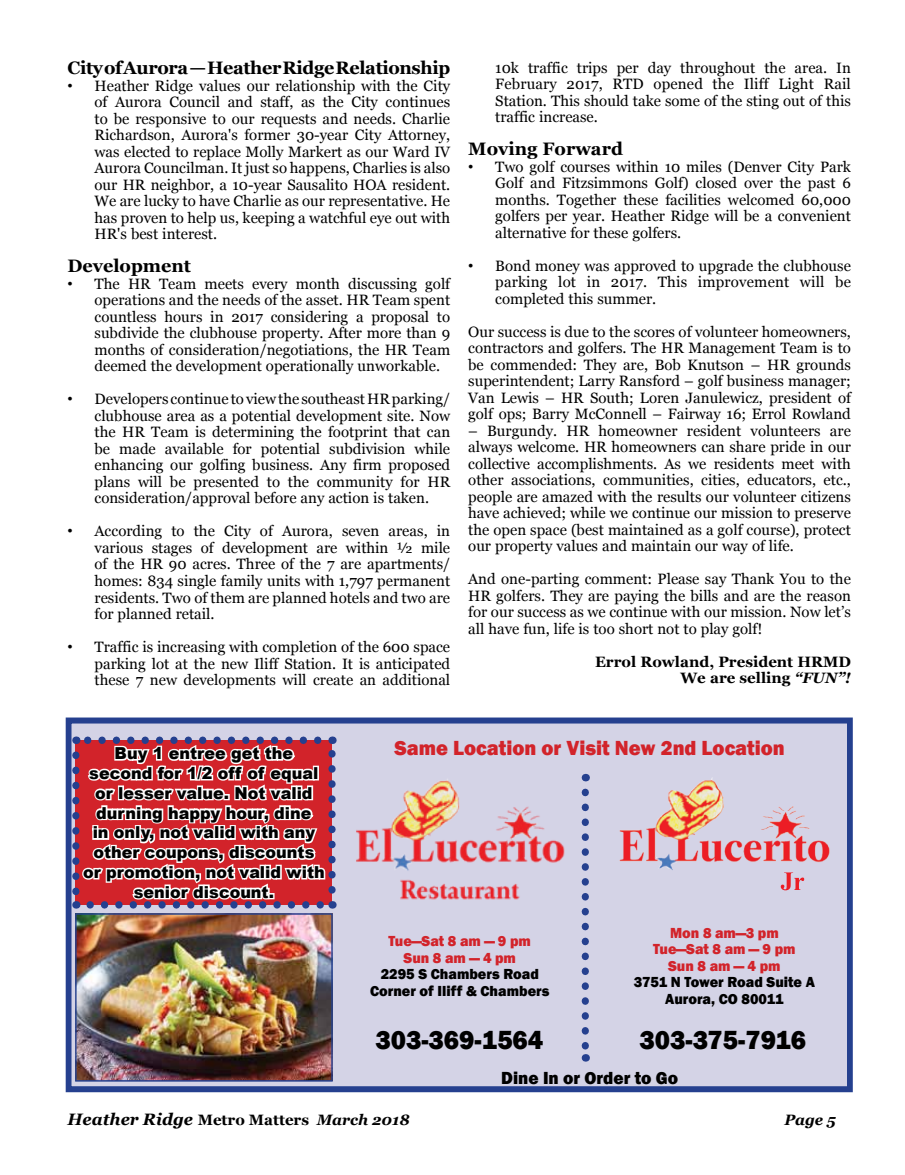
<style>
.page{position:relative;width:905px;height:1175px;background:#fff}
.page>*{position:absolute;margin:0;border:0;box-sizing:border-box;transform-origin:0 0}
.t1{font:800 27px "Franklin Gothic";color:#000}
.t2{font:800 21px "Franklin Gothic";color:#d2232a}
.t3{font:700 18px "Georgia";letter-spacing:-.02em;color:#000}
.t4{font:700 18px "Georgia";color:#000}
.t5{font:800 18px "Franklin Gothic";color:#000}
.t6{font:900 16.5px/19.8px "Arial";color:#000;text-align:center}
.t7{font:italic 700 16.5px "Georgia";color:#000}
.t8{font:15px/16.5px "Georgia";color:#000;text-align:justify}
.t9{font:800 15px/16.5px "Franklin Gothic";color:#000;text-align:center}
.t10{font:800 15px/16.5px "Franklin Gothic";color:#d2232a;text-align:center}
.t11{font:700 15px/16.5px "Georgia";color:#000;text-align:right}
.t12{font:italic 700 15px "Georgia";color:#000}
.s1{font-family:"Arial"}
.s2{font-style:italic}
.s3{font-style:normal;font-size:15px}
.s4{font-size:15px}
</style>
<div class="page">
<div style="left:69px;top:720px;width:780px;height:369px;background:#d4d3e6"></div>
<div style="left:66px;top:717px;width:786px;height:375px;border:6px solid #25408f"></div>
<img style="left:77px;top:915px;width:254px;height:164px">
<div style="left:75px;top:913px;width:258px;height:168px;border:1px solid #25408f"></div>
<img style="left:356px;top:779px;width:208px;height:121px">
<img style="left:619px;top:778px;width:211px;height:113px">
<svg style="left:581px;top:792px;width:8px;height:269px"></svg>
<svg style="left:72px;top:736px;width:264px;height:172px"></svg>
<p class="t3" style="left:68px;top:56px;width:384px">City of Aurora — Heather Ridge Relationship</p>
<p class="t8" style="left:94px;top:78px;width:357px;text-indent:-27px"><span class="s1">•</span> Heather Ridge values our relationship with the City of Aurora Council and staff, as the City continues to be responsive to our requests and needs. Charlie Richardson, Aurora's former 30-year City Attorney, was elected to replace Molly Markert as our Ward IV Aurora Councilman. It just so happens, Charlies is also our HR neighbor, a 10-year Sausalito HOA resident.<br>We are lucky to have Charlie as our representative. He has proven to help us, keeping a watchful eye out with HR's best interest.</p>
<p class="t4" style="left:68px;top:254px;width:125px">Development</p>
<p class="t8" style="left:94px;top:276px;width:357px;text-indent:-27px"><span class="s1">•</span> The HR Team meets every month discussing golf operations and the needs of the asset. HR Team spent countless hours in 2017 considering a proposal to subdivide the clubhouse property. After more than 9 months of consideration/negotiations, the HR Team deemed the development operationally unworkable.</p>
<p class="t8" style="left:94px;top:391px;width:357px;text-indent:-27px"><span class="s1">•</span> Developers continue to view the southeast HR parking/ clubhouse area as a potential development site. Now the HR Team is determining the footprint that can be made available for potential subdivision while enhancing our golfing business. Any firm proposed plans will be presented to the community for HR consideration/approval before any action is taken.</p>
<p class="t8" style="left:94px;top:523px;width:357px;text-indent:-27px"><span class="s1">•</span> According to the City of Aurora, seven areas, in various stages of development are within ½ mile of the HR 90 acres. Three of the 7 are apartments/ homes: 834 single family units with 1,797 permanent residents. Two of them are planned hotels and two are for planned retail.</p>
<p class="t8" style="left:94px;top:639px;width:357px;text-indent:-27px"><span class="s1">•</span> Traffic is increasing with completion of the 600 space parking lot at the new Iliff Station. It is anticipated these 7 new developments will create an additional</p>
<p class="t8" style="left:495px;top:60px;width:357px">10k traffic trips per day throughout the area. In February 2017, RTD opened the Iliff Light Rail Station. This should take some of the sting out of this traffic increase.</p>
<p class="t4" style="left:468px;top:137px;width:156px">Moving Forward</p>
<p class="t8" style="left:495px;top:159px;width:357px;text-indent:-27px"><span class="s1">•</span> Two golf courses within 10 miles (Denver City Park Golf and Fitzsimmons Golf) closed over the past 6 months. Together these facilities welcomed 60,000 golfers per year. Heather Ridge will be a convenient alternative for these golfers.</p>
<p class="t8" style="left:495px;top:258px;width:357px;text-indent:-27px"><span class="s1">•</span> Bond money was approved to upgrade the clubhouse parking lot in 2017. This improvement will be completed this summer.</p>
<p class="t8" style="left:468px;top:324px;width:384px">Our success is due to the scores of volunteer homeowners, contractors and golfers. The HR Management Team is to be commended: They are, Bob Knutson – HR grounds superintendent; Larry Ransford – golf business manager; Van Lewis – HR South; Loren Janulewicz, president of golf ops; Barry McConnell – Fairway 16; Errol Rowland</p>
<p class="t8" style="left:468px;top:423px;width:384px">– Burgundy. HR homeowner resident volunteers are always welcome. HR homeowners can share pride in our collective accomplishments. As we residents meet with other associations, communities, cities, educators, etc., people are amazed with the results our volunteer citizens have achieved; while we continue our mission to preserve the open space (best maintained as a golf course), protect our property values and maintain our way of life.</p>
<p class="t8" style="left:468px;top:571px;width:384px">And one-parting comment: Please say Thank You to the HR golfers. They are paying the bills and are the reason for our success as we continue with our mission. Now let’s all have fun, life is too short not to play golf!</p>
<p class="t11" style="left:595px;top:653px;width:257px">Errol Rowland, President HRMD<br>We are selling <span class="s2">“FUN”!</span></p>
<p class="t6" style="left:115px;top:743px;width:180px">Buy 1 entree get the</p>
<h2 class="t2" style="left:394px;top:734px;width:392px">Same Location or Visit New 2nd Location</h2>
<p class="t6" style="left:83px;top:762px;width:243px">second for 1/2 off of equal or lesser value. Not valid durning happy hour, dine<br>in only, not valid with any other coupons, discounts or promotion, not valid with senior discount.</p>
<p class="t10" style="left:653px;top:924px;width:144px">Mon 8 am—3 pm<br>Tue—Sat 8 am — 9 pm<br>Sun 8 am — 4 pm</p>
<p class="t9" style="left:633px;top:974px;width:183px">3751 N Tower Road Suite A<br>Aurora, CO 80011</p>
<h1 class="t1" style="left:639px;top:1022px;width:168px">303-375-7916</h1>
<p class="t10" style="left:388px;top:932px;width:144px">Tue—Sat 8 am — 9 pm<br>Sun 8 am — 4 pm</p>
<p class="t9" style="left:370px;top:965px;width:181px">2295 S Chambers Road<br>Corner of Iliff &amp; Chambers</p>
<h1 class="t1" style="left:375px;top:1022px;width:169px">303-369-1564</h1>
<p class="t5" style="left:501px;top:1065px;width:178px">Dine In or Order to Go</p>
<p class="t7" style="left:68px;top:1109px;width:343px">Heather Ridge <span class="s3">Metro Matters</span> <span class="s4">March 2018</span></p>
<p class="t12" style="left:784px;top:1110px;width:53px">Page 5</p>
</div>
